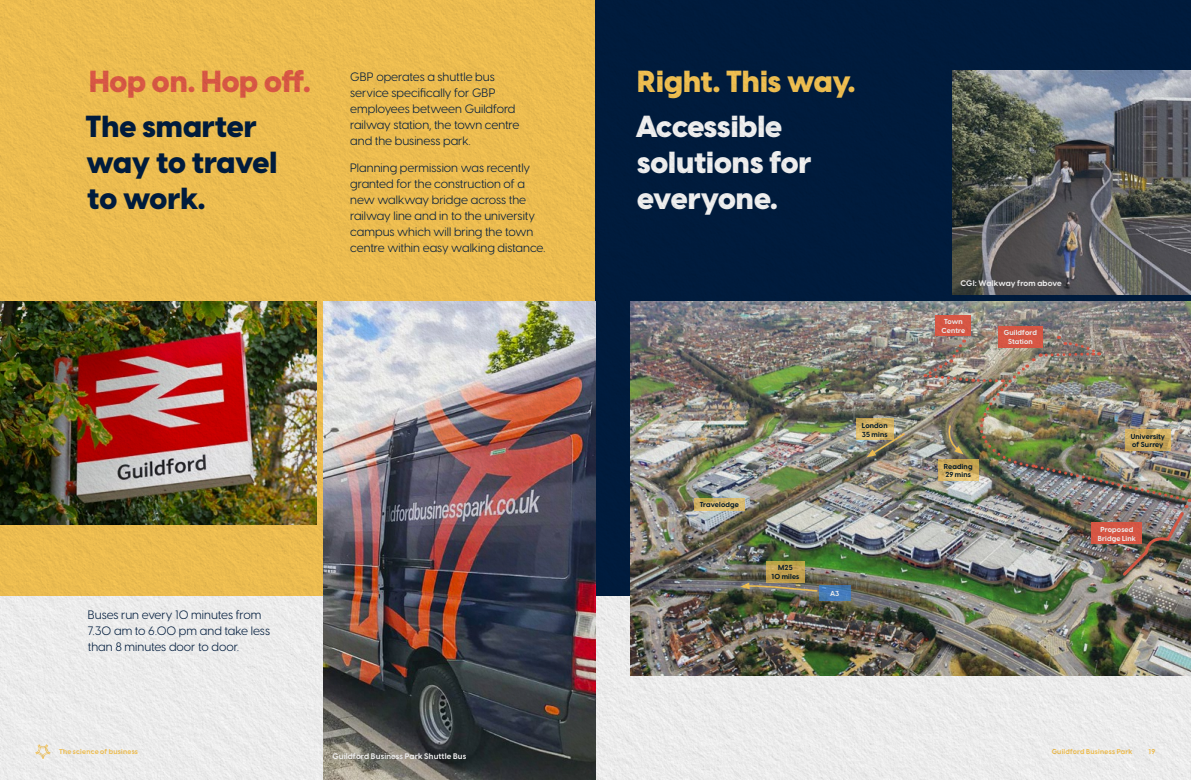
<style>
.page{position:relative;width:1191px;height:780px;background:#fff}
.page>*{position:absolute;margin:0;border:0;box-sizing:border-box;transform-origin:0 0}
.t1{font:800 30px/36px "Visby CF";color:#fff}
.t2{font:800 30px/36px "Visby CF";color:#001e42}
.t3{font:800 30px "Visby CF";color:#ffcc57}
.t4{font:800 30px "Visby CF";color:#e85e4a}
.t5{font:12px/16px "Visby CF";color:#001e42}
.t6{font:700 8px "Visby CF";letter-spacing:.015em;color:#fff}
.t7{font:700 7.1px/8.6px "Visby CF";letter-spacing:.02em;color:#031c2e}
.t8{font:700 7.1px/8.6px "Visby CF";letter-spacing:.02em;color:#fff;text-align:center}
.t9{font:700 7px "Visby CF";letter-spacing:.03em;color:#ffcc57}
</style>
<div class="page">
<img style="left:0;top:0;width:1191px;height:780px">
<h1 class="t4" style="left:89px;top:62px;width:223px">Hop on. Hop off.</h1>
<h1 class="t2" style="left:86px;top:109px;width:193px">The smarter way to travel to work.</h1>
<p class="t5" style="left:350px;top:68px;width:171px">GBP operates a shuttle bus service specifically for GBP employees between Guildford railway station, the town centre and the business park.</p>
<p class="t5" style="left:350px;top:160px;width:197px">Planning permission was recently granted for the construction of a new walkway bridge across the railway line and in to the university campus which will bring the town centre within easy walking distance.</p>
<p class="t5" style="left:88px;top:607px;width:184px">Buses run every 10 minutes from<br>7.30 am to 6.00 pm and take less than 8 minutes door to door.</p>
<h1 class="t3" style="left:637px;top:62px;width:219px">Right. This way.</h1>
<h1 class="t1" style="left:635px;top:109px;width:177px">Accessible solutions for everyone.</h1>
<p class="t7" style="left:699px;top:500px;width:41px">Travelodge</p>
<p class="t7" style="left:861px;top:421px;width:27px">London<br>35 mins</p>
<p class="t7" style="left:771px;top:563px;width:29px;text-align:center">M25<br>10 miles</p>
<p class="t8" style="left:830px;top:589px;width:11px">A3</p>
<p class="t6" style="left:960px;top:278px;width:103px">CGI: Walkway from above</p>
<p class="t8" style="left:941px;top:317px;width:25px">Town<br>Centre</p>
<p class="t8" style="left:1003px;top:328px;width:35px">Guildford<br>Station</p>
<p class="t7" style="left:943px;top:462px;width:30px">Reading<br>29 mins</p>
<p class="t7" style="left:1130px;top:432px;width:36px">University of Surrey</p>
<p class="t8" style="left:1098px;top:525px;width:40px">Proposed<br>Bridge Link</p>
<p class="t9" style="left:59px;top:747px;width:80px">The science of business</p>
<p class="t9" style="left:1051px;top:747px;width:82px">Guildford Business Park</p>
<p class="t9" style="left:1148px;top:747px;width:8px">19</p>
<p class="t6" style="left:332px;top:751px;width:135px">Guildford Business Park Shuttle Bus</p>
</div>
